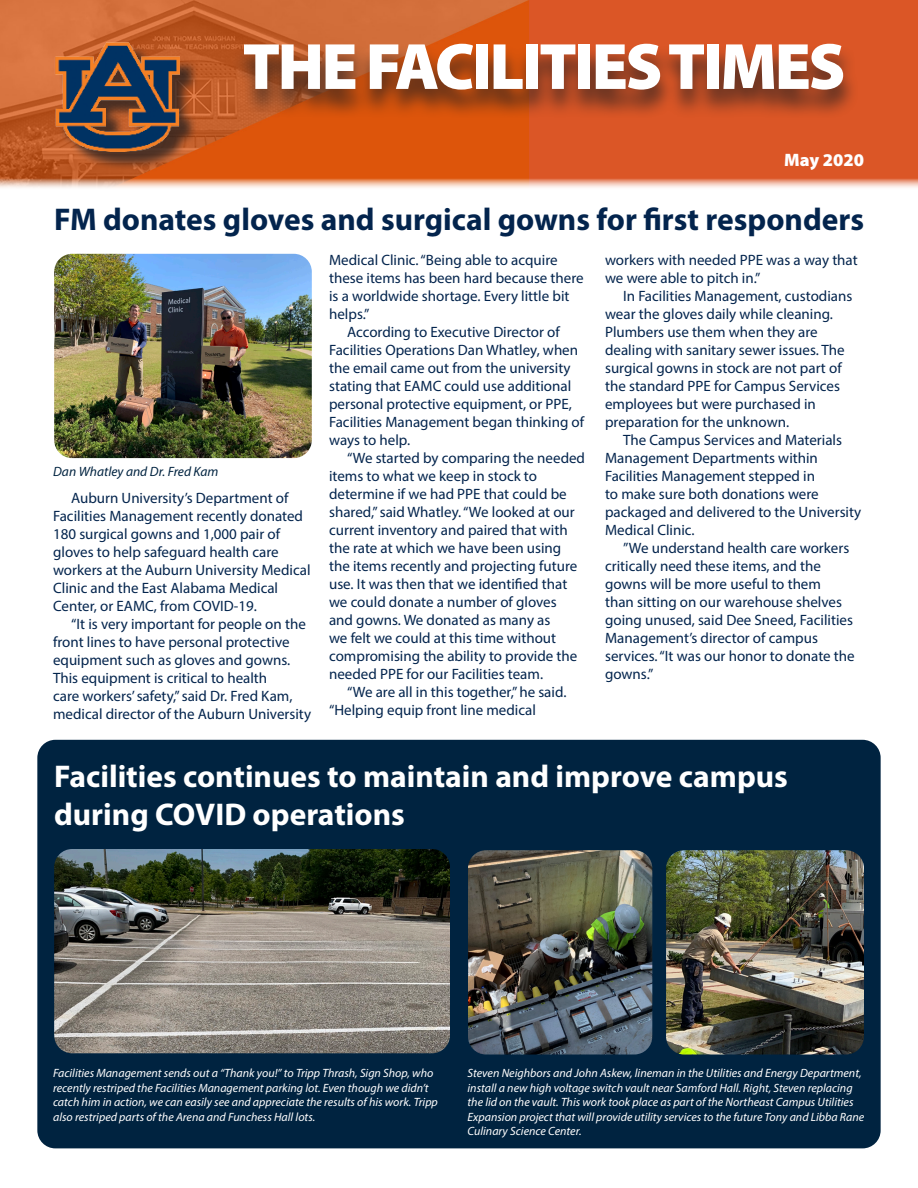
<style>
.page{position:relative;width:918px;height:1188px;background:#fff}
.page>*{position:absolute;margin:0;border:0;box-sizing:border-box;transform-origin:0 0}
.t1{font:900 66px "Myriad Pro";letter-spacing:-.04em;color:#fff}
.t2{font:700 31.5px/37.8px "Myriad Pro";color:#fff}
.t3{font:700 31.5px "Myriad Pro";color:#03244d}
.t4{font:900 18px "Myriad Pro";color:#fff}
.t5{font:15px/18px "Myriad Pro";color:#03244d}
.t6{font:italic 13.5px "Myriad Pro";color:#002340}
.t7{font:italic 12px/14.4px "Myriad Pro";color:#fff}
</style>
<div class="page">
<div style="left:0;top:0;width:918px;height:190px;background:#db5626"></div>
<img style="left:0;top:0;width:529px;height:190px">
<div style="left:58px;top:45px;width:140px;height:125px;background:#231f20;opacity:.75"></div>
<img style="left:48px;top:39px;width:139px;height:127px">
<div style="left:231px;top:44px;width:628px;height:75px;background:#231f20;opacity:.76"></div>
<img style="left:54px;top:254px;width:258px;height:204px">
<div style="left:37px;top:740px;width:844px;height:408px;background:#002340;border-radius:18px"></div>
<img style="left:54px;top:849px;width:396px;height:204px">
<img style="left:666px;top:850px;width:198px;height:205px">
<img style="left:468px;top:850px;width:184px;height:205px">
<p class="t1" style="left:243px;top:23px;width:604px">THE FACILITIES TIMES</p>
<p class="t4" style="left:729px;top:143px;width:130px">December 2018</p>
<p class="t4" style="left:784px;top:148px;width:81px">May 2020</p>
<p class="t3" style="left:54px;top:199px;width:812px">FM donates gloves and surgical gowns for first responders</p>
<p class="t6" style="left:53px;top:463px;width:167px">Dan Whatley and Dr. Fred Kam</p>
<p class="t5" style="left:53px;top:489px;width:259px;text-indent:18px">Auburn University’s Department of Facilities Management recently donated 180 surgical gowns and 1,000 pair of gloves to help safeguard health care workers at the Auburn University Medical Clinic and the East Alabama Medical Center, or EAMC, from COVID-19.</p>
<p class="t5" style="left:53px;top:615px;width:259px;text-indent:18px">“It is very important for people on the front lines to have personal protective equipment such as gloves and gowns.<br>This equipment is critical to health<br>care workers’ safety,” said Dr. Fred Kam, medical director of the Auburn University</p>
<p class="t5" style="left:329px;top:251px;width:256px">Medical Clinic. “Being able to acquire these items has been hard because there is a worldwide shortage. Every little bit helps.”</p>
<p class="t5" style="left:329px;top:323px;width:257px;text-indent:18px">According to Executive Director of Facilities Operations Dan Whatley, when the email came out from the university stating that EAMC could use additional personal protective equipment, or PPE, Facilities Management began thinking of ways to help.</p>
<p class="t5" style="left:329px;top:449px;width:258px;text-indent:18px">“We started by comparing the needed items to what we keep in stock to determine if we had PPE that could be shared,” said Whatley. “We looked at our current inventory and paired that with the rate at which we have been using the items recently and projecting future use. It was then that we identified that we could donate a number of gloves<br>and gowns. We donated as many as<br>we felt we could at this time without compromising the ability to provide the needed PPE for our Facilities team.</p>
<p class="t5" style="left:329px;top:683px;width:239px;text-indent:18px">“We are all in this together,” he said. “Helping equip front line medical</p>
<p class="t5" style="left:605px;top:251px;width:254px">workers with needed PPE was a way that we were able to pitch in.”</p>
<p class="t5" style="left:605px;top:287px;width:249px;text-indent:18px">In Facilities Management, custodians wear the gloves daily while cleaning.<br>Plumbers use them when they are dealing with sanitary sewer issues. The surgical gowns in stock are not part of the standard PPE for Campus Services employees but were purchased in preparation for the unknown.</p>
<p class="t5" style="left:605px;top:431px;width:258px;text-indent:18px">The Campus Services and Materials<br>Management Departments within<br>Facilities Management stepped in<br>to make sure both donations were packaged and delivered to the University<br>Medical Clinic.</p>
<p class="t5" style="left:605px;top:539px;width:251px;text-indent:18px">”We understand health care workers critically need these items, and the gowns will be more useful to them<br>than sitting on our warehouse shelves going unused, said Dee Sneed, Facilities Management’s director of campus services. “It was our honor to donate the gowns.”</p>
<p class="t2" style="left:54px;top:757px;width:735px">Facilities continues to maintain and improve campus during COVID operations</p>
<p class="t7" style="left:53px;top:1066px;width:386px">Facilities Management sends out a “Thank you!” to Tripp Thrash, Sign Shop, who recently restriped the Facilities Management parking lot. Even though we didn’t catch him in action, we can easily see and appreciate the results of his work. Tripp also restriped parts of the Arena and Funchess Hall lots.</p>
<p class="t7" style="left:468px;top:1066px;width:398px">Steven Neighbors and John Askew, lineman in the Utilities and Energy Department, install a new high voltage switch vault near Samford Hall. Right, Steven replacing the lid on the vault. This work took place as part of the Northeast Campus Utilities Expansion project that will provide utility services to the future Tony and Libba Rane Culinary Science Center.</p>
</div>
